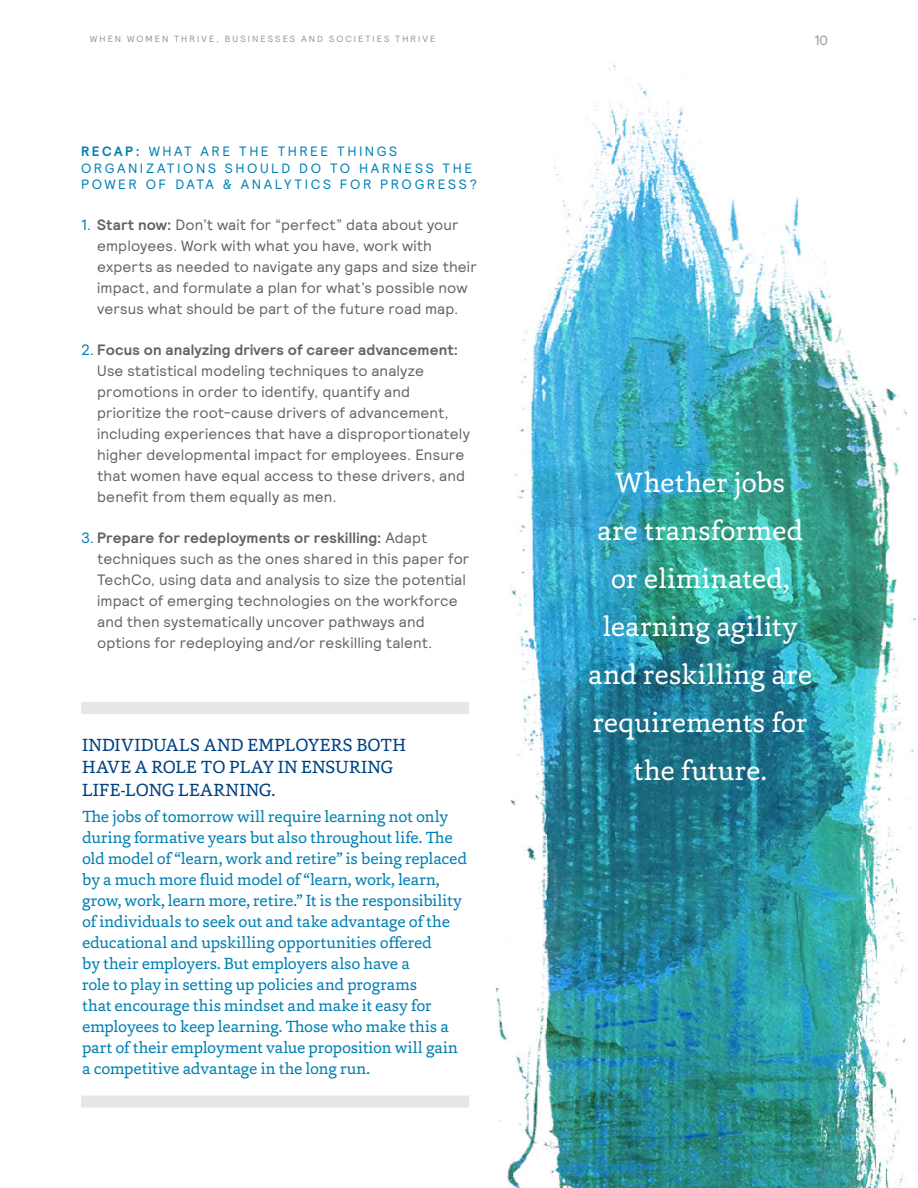
<style>
.page{position:relative;width:918px;height:1188px;background:#fff}
.page>*{position:absolute;margin:0;border:0;box-sizing:border-box;transform-origin:0 0}
.t1{font:28.5px/48px "Capita";letter-spacing:.005em;color:#fff;text-align:center}
.t2{font:18px/22.5px "Capita";letter-spacing:.005em;color:#014181}
.t3{font:16.5px/21px "Capita";letter-spacing:-.015em;color:#0080b3}
.t4{font:15px/21px "Relative";letter-spacing:.01em;color:#636366}
.t5{font:13.5px/16.2px "Relative";letter-spacing:.19em;color:#0080b3}
.t6{font:13.5px "Relative";color:#939598}
.t7{font:9px "Relative";letter-spacing:.23em;color:#939598}
.s1{font-weight:700}
.s2{color:#0080b3}
</style>
<div class="page">
<img style="left:495px;top:60px;width:423px;height:1128px">
<div style="left:81px;top:1096px;width:388px;height:12px;background:#e6e7e9"></div>
<div style="left:81px;top:702px;width:388px;height:12px;background:#e6e7e9"></div>
<p class="t7" style="left:90px;top:33px;width:347px">WHEN WOMEN THRIVE, BUSINESSES AND SOCIETIES THRIVE</p>
<p class="t6" style="left:814px;top:32px;width:15px">10</p>
<p class="t5" style="left:81px;top:143px;width:398px"><span class="s1">RECAP:</span> WHAT ARE THE THREE THINGS<br>ORGANIZATIONS SHOULD DO TO HARNESS THE<br>POWER OF DATA &amp; ANALYTICS FOR PROGRESS?</p>
<p class="t4" style="left:97px;top:214px;width:381px;text-indent:-16px"><span class="s2">1.</span> <span class="s1">Start now:</span> Don’t wait for “perfect” data about your employees. Work with what you have, work with experts as needed to navigate any gaps and size their impact, and formulate a plan for what’s possible now versus what should be part of the future road map.</p>
<p class="t4" style="left:97px;top:339px;width:374px;text-indent:-16px"><span class="s2">2.</span> <span class="s1">Focus on analyzing drivers of career advancement:<br></span>Use statistical modeling techniques to analyze promotions in order to identify, quantify and prioritize the root-cause drivers of advancement, including experiences that have a disproportionately higher developmental impact for employees. Ensure that women have equal access to these drivers, and benefit from them equally as men.</p>
<p class="t4" style="left:97px;top:527px;width:374px;text-indent:-16px"><span class="s2">3.</span> <span class="s1">Prepare for redeployments or reskilling:</span> Adapt techniques such as the ones shared in this paper for TechCo, using data and analysis to size the potential impact of emerging technologies on the workforce and then systematically uncover pathways and options for redeploying and/or reskilling talent.</p>
<p class="t2" style="left:82px;top:733px;width:325px">INDIVIDUALS AND EMPLOYERS BOTH<br>HAVE A ROLE TO PLAY IN ENSURING<br>LIFE-LONG LEARNING.</p>
<p class="t3" style="left:82px;top:806px;width:387px">The jobs of tomorrow will require learning not only during formative years but also throughout life. The old model of “learn, work and retire” is being replaced by a much more fluid model of “learn, work, learn, grow, work, learn more, retire.” It is the responsibility of individuals to seek out and take advantage of the educational and upskilling opportunities offered<br>by their employers. But employers also have a<br>role to play in setting up policies and programs<br>that encourage this mindset and make it easy for employees to keep learning. Those who make this a part of their employment value proposition will gain a competitive advantage in the long run.</p>
<h1 class="t1" style="left:588px;top:458px;width:225px">Whether jobs<br>are transformed or eliminated, learning agility and reskilling are requirements for the future.</h1>
</div>
